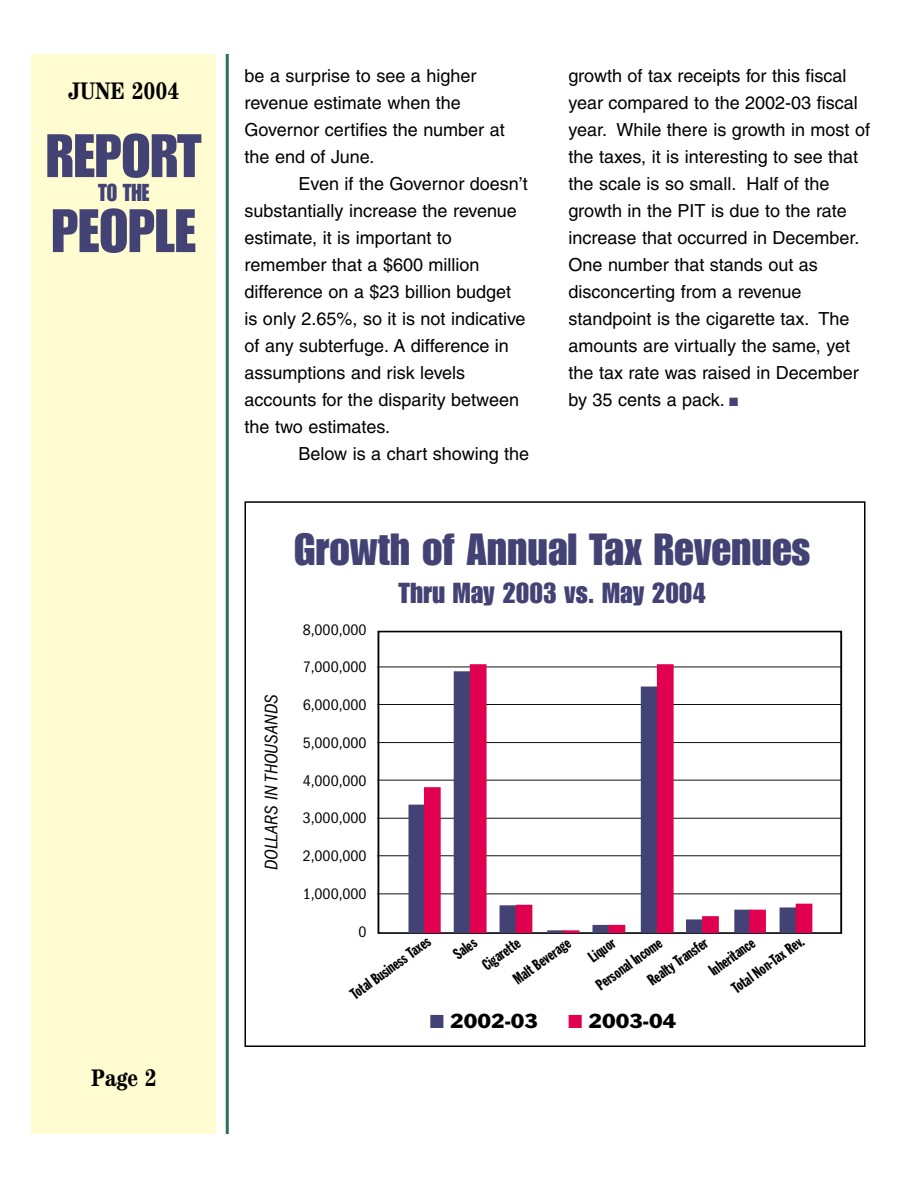
<style>
.page{position:relative;width:918px;height:1188px;background:#fff}
.page>*{position:absolute;margin:0;border:0;box-sizing:border-box;transform-origin:0 0}
.t1{font:60px "Impact";color:#434275}
.t2{font:44.1px "Impact";color:#434275}
.t3{font:28.35px "Impact";color:#434275}
.t4{font:700 condensed 24px "Century";color:#000}
.t5{font:24px "Impact";color:#434275;scale:.9 1}
.t6{font:italic condensed 18.9px "Franklin Gothic";color:#000}
.t7{font:18.9px "Franklin Gothic";color:#000}
.t8{font:18px/27px "Helvetica";color:#000}
.t9{font:15.75px/25.7px "Franklin Gothic Extra Cond";color:#000}
.t10{font:condensed 15.75px "Franklin Gothic";color:#000}
.s1{color:#434275}
.s2{color:#e1004f}
</style>
<div class="page">
<div style="left:32px;top:54px;width:184px;height:1080px;background:#fffcd1"></div>
<hr style="left:226px;top:54px;width:3px;height:1080px;background:#2f705b">
<div style="left:378px;top:631px;width:464px;height:303px;border:2px solid #000"></div>
<hr style="left:377px;top:667px;width:465px;height:1px;background:#000">
<hr style="left:377px;top:704px;width:465px;height:1px;background:#000">
<hr style="left:377px;top:742px;width:465px;height:1px;background:#000">
<hr style="left:377px;top:780px;width:465px;height:1px;background:#000">
<hr style="left:377px;top:818px;width:465px;height:1px;background:#000">
<hr style="left:377px;top:856px;width:465px;height:1px;background:#000">
<hr style="left:377px;top:894px;width:465px;height:1px;background:#000">
<div style="left:409px;top:805px;width:16px;height:128px;background:#434275"></div>
<div style="left:424px;top:787px;width:16px;height:146px;background:#e1004f"></div>
<div style="left:454px;top:671px;width:16px;height:262px;background:#434275"></div>
<div style="left:470px;top:664px;width:16px;height:269px;background:#e1004f"></div>
<div style="left:500px;top:905px;width:16px;height:28px;background:#434275"></div>
<div style="left:516px;top:905px;width:16px;height:28px;background:#e1004f"></div>
<hr style="left:548px;top:930px;width:15px;height:3px;background:#434275">
<hr style="left:563px;top:930px;width:16px;height:3px;background:#e1004f">
<div style="left:593px;top:925px;width:16px;height:8px;background:#434275"></div>
<div style="left:609px;top:925px;width:16px;height:8px;background:#e1004f"></div>
<div style="left:641px;top:687px;width:16px;height:246px;background:#434275"></div>
<div style="left:657px;top:664px;width:16px;height:269px;background:#e1004f"></div>
<div style="left:687px;top:919px;width:15px;height:14px;background:#434275"></div>
<div style="left:703px;top:916px;width:15px;height:17px;background:#e1004f"></div>
<div style="left:735px;top:910px;width:16px;height:23px;background:#434275"></div>
<div style="left:750px;top:910px;width:15px;height:23px;background:#e1004f"></div>
<div style="left:780px;top:907px;width:16px;height:26px;background:#434275"></div>
<div style="left:796px;top:904px;width:16px;height:29px;background:#e1004f"></div>
<div style="left:244px;top:501px;width:622px;height:546px;border:2px solid #000"></div>
<h3 class="t4" style="left:68px;top:82px;width:113px">JUNE 2004</h3>
<h1 class="t1" style="left:46px;top:134px;width:157px">REPORT</h1>
<h3 class="t5" style="left:98px;top:184px;width:58px">TO THE</h3>
<h1 class="t1" style="left:52px;top:209px;width:146px">PEOPLE</h1>
<h3 class="t4" style="left:91px;top:1069px;width:67px">Page 2</h3>
<p class="t8" style="left:244px;top:64px;width:262px">be a surprise to see a higher revenue estimate when the<br>Governor certifies the number at the end of June.</p>
<p class="t8" style="left:244px;top:172px;width:285px;text-indent:54px">Even if the Governor doesn’t substantially increase the revenue estimate, it is important to remember that a $600 million difference on a $23 billion budget is only 2.65%, so it is not indicative of any subterfuge. A difference in assumptions and risk levels accounts for the disparity between the two estimates.</p>
<p class="t8" style="left:298px;top:442px;width:232px">Below is a chart showing the</p>
<p class="t8" style="left:568px;top:64px;width:303px">growth of tax receipts for this fiscal year compared to the 2002-03 fiscal year. While there is growth in most of the taxes, it is interesting to see that the scale is so small. Half of the growth in the PIT is due to the rate increase that occurred in December.<br>One number that stands out as disconcerting from a revenue standpoint is the cigarette tax. The amounts are virtually the same, yet the tax rate was raised in December by 35 cents a pack. <span class="s1">■</span></p>
<p class="t6" style="left:265px;top:870px;width:177px;rotate:-90deg">DOLLARS IN THOUSANDS</p>
<h2 class="t2" style="left:294px;top:534px;width:518px">Growth of Annual Tax Revenues</h2>
<h3 class="t3" style="left:399px;top:583px;width:309px">Thru May 2003 vs. May 2004</h3>
<p class="t10" style="left:303px;top:624px;width:65px">8,000,000</p>
<p class="t10" style="left:303px;top:662px;width:65px">7,000,000</p>
<p class="t10" style="left:303px;top:700px;width:65px">6,000,000</p>
<p class="t10" style="left:303px;top:737px;width:65px">5,000,000</p>
<p class="t10" style="left:303px;top:775px;width:65px">4,000,000</p>
<p class="t10" style="left:303px;top:813px;width:65px">3,000,000</p>
<p class="t10" style="left:303px;top:851px;width:65px">2,000,000</p>
<p class="t10" style="left:303px;top:888px;width:65px">1,000,000</p>
<p class="t10" style="left:359px;top:926px;width:10px">0</p>
<p class="t9" style="left:345px;top:986px;width:96px;rotate:-36deg">Total Business Taxes</p>
<p class="t9" style="left:462px;top:936px;width:45px;text-indent:-17px;rotate:-36deg">Sales<br>Cigarette</p>
<p class="t9" style="left:643px;top:973px;width:72px;rotate:-36deg">Realty Transfer</p>
<p class="t9" style="left:704px;top:962px;width:54px;rotate:-36deg">Inheritance</p>
<p class="t9" style="left:727px;top:980px;width:86px;rotate:-36deg">Total Non-Tax Rev.</p>
<p class="t9" style="left:508px;top:971px;width:68px;rotate:-36deg">Malt Beverage</p>
<p class="t9" style="left:583px;top:949px;width:31px;rotate:-36deg">Liquor</p>
<p class="t9" style="left:591px;top:977px;width:79px;rotate:-36deg">Personal Income</p>
<p class="t7" style="left:430px;top:1013px;width:110px"><span class="s1">■</span> 2002-03</p>
<p class="t7" style="left:568px;top:1013px;width:110px"><span class="s2">■</span> 2003-04</p>
</div>
